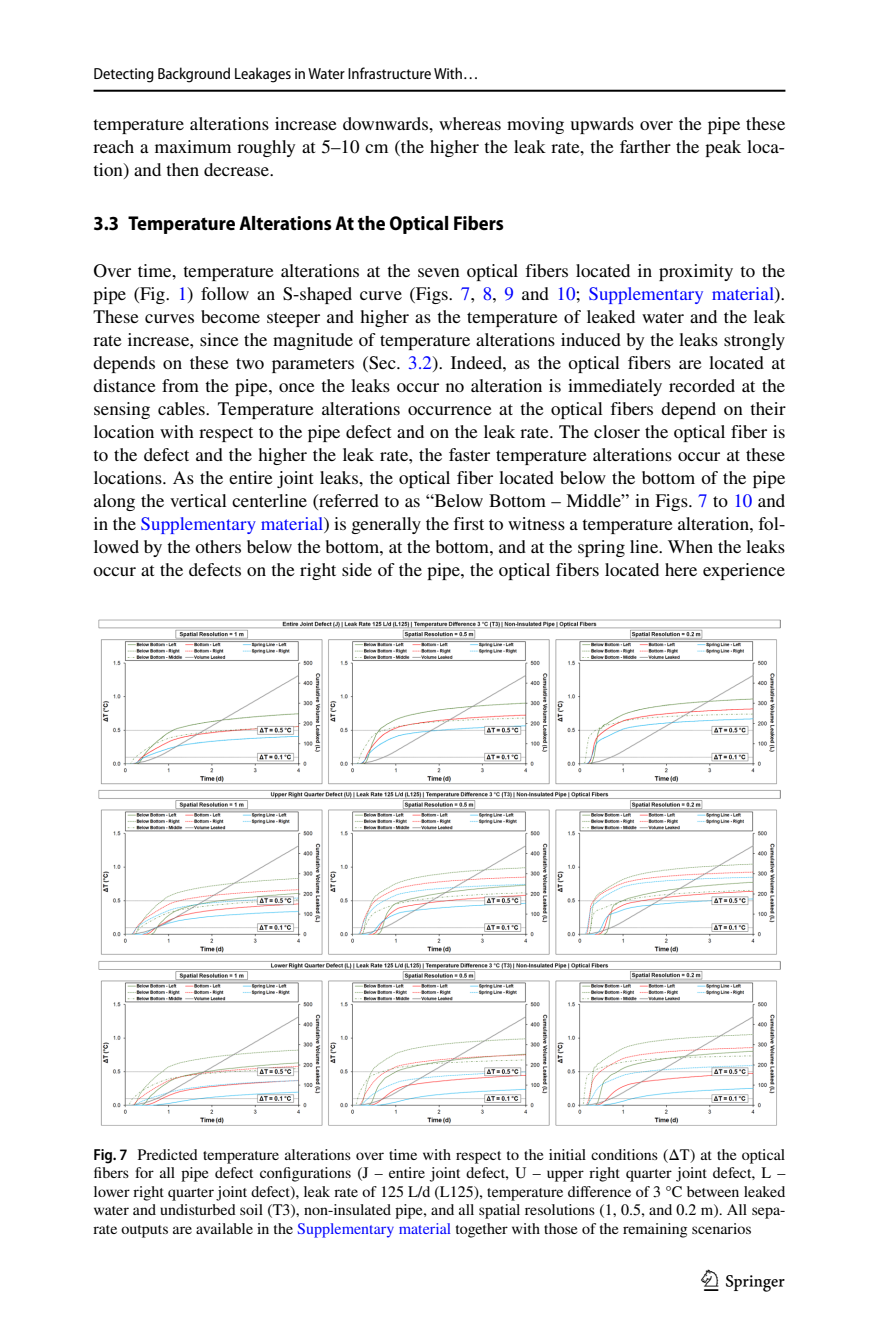
<style>
.page{position:relative;width:879px;height:1333px;background:#fff}
.page>*{position:absolute;margin:0;border:0;box-sizing:border-box;transform-origin:0 0}
.t1{font:30px "Springnew Regular 5";color:#000}
.t2{font:700 semi-condensed 20px "Myriad Pro";color:#000}
.t3{font:19px/23px "STIX";color:#000;text-align:justify}
.t4{font:16px/18.4px "STIX";color:#000;text-align:justify}
.t5{font:16px "Myriad Pro Semi Cn 4";color:#000}
.s1{color:#00f}
.s2{font-family:"Myriad Pro";font-weight:600;font-stretch:semi-condensed}
.s3{font-family:"STIX Math Regular 6"}
</style>
<div class="page">
<hr style="left:94px;top:90px;width:691px;height:2px;background:#000">
<img style="left:99px;top:619px;width:681px;height:505px">
<p class="t5" style="left:94px;top:65px;width:387px">Detecting Background Leakages in Water Infrastructure With…</p>
<p class="t3" style="left:94px;top:113px;width:693px">temperature alterations increase downwards, whereas moving upwards over the pipe these reach a maximum roughly at 5–10 cm (the higher the leak rate, the farther the peak loca&shy;tion) and then decrease.</p>
<p class="t2" style="left:94px;top:212px;width:412px">3.3 Temperature Alterations At the Optical Fibers</p>
<p class="t3" style="left:94px;top:260px;width:693px">Over time, temperature alterations at the seven optical fibers located in proximity to the pipe (Fig. <span class="s1">1</span>) follow an S-shaped curve (Figs. <span class="s1">7</span>, <span class="s1">8</span>, <span class="s1">9</span> and <span class="s1">10</span>; <span class="s1">Supplementary material</span>).<br>These curves become steeper and higher as the temperature of leaked water and the leak rate increase, since the magnitude of temperature alterations induced by the leaks strongly depends on these two parameters (Sec. <span class="s1">3.2</span>). Indeed, as the optical fibers are located at distance from the pipe, once the leaks occur no alteration is immediately recorded at the sensing cables. Temperature alterations occurrence at the optical fibers depend on their location with respect to the pipe defect and on the leak rate. The closer the optical fiber is to the defect and the higher the leak rate, the faster temperature alterations occur at these locations. As the entire joint leaks, the optical fiber located below the bottom of the pipe along the vertical centerline (referred to as “Below Bottom – Middle” in Figs. <span class="s1">7</span> to <span class="s1">10</span> and in the <span class="s1">Supplementary material</span>) is generally the first to witness a temperature alteration, fol&shy;lowed by the others below the bottom, at the bottom, and at the spring line. When the leaks occur at the defects on the right side of the pipe, the optical fibers located here experience</p>
<p class="t4" style="left:94px;top:1146px;width:693px"><span class="s2">Fig. 7</span> Predicted temperature alterations over time with respect to the initial conditions (<span class="s3">ΔT</span>) at the optical fibers for all pipe defect configurations (J – entire joint defect, U – upper right quarter joint defect, L – lower right quarter joint defect), leak rate of 125 L/d (L125), temperature difference of 3 °C between leaked water and undisturbed soil (T3), non-insulated pipe, and all spatial resolutions (1, 0.5, and 0.2 m). All sepa&shy;rate outputs are available in the <span class="s1">Supplementary material</span> together with those of the remaining scenarios</p>
<h1 class="t1" style="left:704px;top:1269px;width:83px">1 3</h1>
</div>
